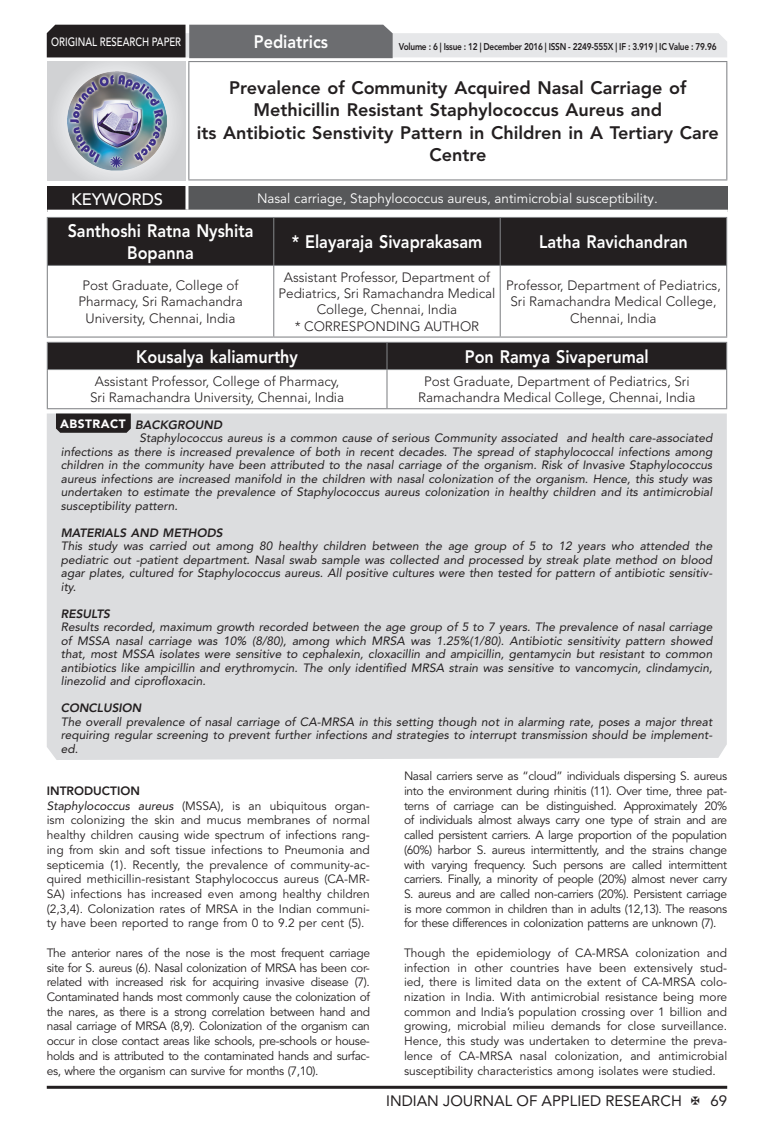
<style>
.page{position:relative;width:774px;height:1136px;background:#fff}
.page>*{position:absolute;margin:0;border:0;box-sizing:border-box;transform-origin:0 0}
.IJAR_Articles_Head{font:800 18px/22.5px "Avenir LT Std";color:#231f20;text-align:center}
.IJAR_Author_Name{font:800 18px/21.6px "Avenir LT Std";color:#fff;text-align:center;scale:.9 1}
.IJAR_Address{font:500 16.5px "Avenir LT Std";color:#fff}
.t1{font:15px "Avenir LT Std";color:#231f20}
.IJAR_Address-2{font:300 13.5px/16.2px "Avenir LT Std";color:#231f20;text-align:center}
.IJAR_Address-3{font:13.5px "Avenir LT Std";color:#fff}
.IJAR_Body_Text{font:12px/14.7px "Avenir LT Std";letter-spacing:-.02em;color:#231f20;text-align:justify}
.IJAR_Body_Text-2{font:italic 12px/13.5px "Avenir LT Std";color:#231f20;text-align:justify}
.IJAR_Body_Text-3{font:italic 800 12px "Avenir LT Std";color:#231f20}
.t2{font:500 12px "Avenir LT Std";color:#fff;scale:.8 1}
.IJAR_Bold{font:800 12px "Avenir LT Std";color:#231f20}
.t3{font:900 12px "Avenir LT Std";letter-spacing:.04em;color:#fff}
.t4{font:800 9.75px "Avenir LT Std";letter-spacing:-.03em;color:#231f20;scale:.85 1}
.s1{font-style:italic}
</style>
<div class="page">
<hr style="left:47px;top:1085px;width:680px;height:3px;background:#231f20">
<div style="left:48px;top:62px;width:137px;height:118px;background:linear-gradient(to right,#d9dadc,#d8d9db)"></div>
<img style="left:68px;top:71px;width:99px;height:100px">
<svg style="left:47px;top:25px;width:680px;height:33px;background:#9e9e9f"></svg>
<hr style="left:188px;top:61px;width:539px;height:1px;background:#808285">
<hr style="left:188px;top:62px;width:1px;height:117px;background:#808285">
<hr style="left:726px;top:62px;width:1px;height:117px;background:#808285">
<hr style="left:188px;top:179px;width:539px;height:1px;background:#808285">
<div style="left:48px;top:218px;width:678px;height:47px;background:#231f20"></div>
<hr style="left:47px;top:217px;width:227px;height:1px;background:#808285">
<hr style="left:47px;top:218px;width:1px;height:47px;background:#808285">
<hr style="left:274px;top:217px;width:226px;height:1px;background:#808285">
<hr style="left:273px;top:218px;width:1px;height:47px;background:#808285">
<hr style="left:500px;top:217px;width:227px;height:1px;background:#808285">
<hr style="left:500px;top:218px;width:1px;height:47px;background:#808285">
<hr style="left:726px;top:218px;width:1px;height:47px;background:#808285">
<hr style="left:47px;top:265px;width:227px;height:1px;background:#808285">
<hr style="left:47px;top:266px;width:1px;height:70px;background:#808285">
<hr style="left:274px;top:265px;width:226px;height:1px;background:#808285">
<hr style="left:273px;top:266px;width:1px;height:70px;background:#808285">
<hr style="left:500px;top:265px;width:227px;height:1px;background:#808285">
<hr style="left:500px;top:266px;width:1px;height:70px;background:#808285">
<hr style="left:726px;top:266px;width:1px;height:70px;background:#808285">
<hr style="left:47px;top:336px;width:227px;height:1px;background:#808285">
<hr style="left:274px;top:336px;width:226px;height:1px;background:#808285">
<hr style="left:500px;top:336px;width:227px;height:1px;background:#808285">
<div style="left:47px;top:342px;width:680px;height:27px;background:#231f20"></div>
<hr style="left:47px;top:369px;width:340px;height:1px;background:#808285">
<hr style="left:47px;top:370px;width:1px;height:38px;background:#808285">
<hr style="left:387px;top:369px;width:340px;height:1px;background:#808285">
<hr style="left:386px;top:370px;width:1px;height:38px;background:#808285">
<hr style="left:726px;top:370px;width:1px;height:38px;background:#808285">
<hr style="left:47px;top:408px;width:340px;height:1px;background:#808285">
<hr style="left:387px;top:408px;width:340px;height:1px;background:#808285">
<div style="left:47px;top:413px;width:680px;height:347px;background:#dcdddf"></div>
<svg style="left:56px;top:413px;width:75px;height:20px"></svg>
<div style="left:47px;top:186px;width:140px;height:25px;background:#231f20"></div>
<div style="left:187px;top:186px;width:541px;height:25px;background:#57585a"></div>
<hr style="left:185px;top:186px;width:3px;height:24px;background:#fff">
<hr style="left:47px;top:210px;width:140px;height:3px;background:#fff">
<hr style="left:187px;top:210px;width:541px;height:3px;background:#fff">
<p class="t2" style="left:51px;top:34px;width:164px">ORIGINAL RESEARCH PAPER</p>
<p class="IJAR_Author_Name" style="left:254px;top:31px;width:84px">Pediatrics</p>
<p class="t4" style="left:399px;top:41px;width:375px">Volume : 6 | Issue : 12 | December 2016 | ISSN - 2249-555X | IF : 3.919 | IC Value : 79.96</p>
<p class="IJAR_Articles_Head" style="left:229px;top:76px;width:459px">Prevalence of Community Acquired Nasal Carriage of<br>Methicillin Resistant Staphylococcus Aureus and</p>
<p class="IJAR_Articles_Head" style="left:197px;top:121px;width:523px">its Antibiotic Senstivity Pattern in Children in A Tertiary Care<br>Centre</p>
<p class="IJAR_Address" style="left:71px;top:189px;width:94px">KEYWORDS</p>
<p class="IJAR_Address-3" style="left:257px;top:190px;width:402px">Nasal carriage, Staphylococcus aureus, antimicrobial susceptibility.</p>
<p class="IJAR_Author_Name" style="left:68px;top:220px;width:208px">Santhoshi Ratna Nyshita<br>Bopanna</p>
<p class="IJAR_Author_Name" style="left:292px;top:231px;width:213px">* Elayaraja Sivaprakasam</p>
<p class="IJAR_Author_Name" style="left:539px;top:231px;width:167px">Latha Ravichandran</p>
<p class="IJAR_Address-2" style="left:78px;top:277px;width:166px">Post Graduate, College of<br>Pharmacy, Sri Ramachandra<br>University, Chennai, India</p>
<p class="IJAR_Address-2" style="left:278px;top:269px;width:219px">Assistant Professor, Department of<br>Pediatrics, Sri Ramachandra Medical<br>College, Chennai, India</p>
<p class="IJAR_Address-2" style="left:506px;top:277px;width:216px">Professor, Department of Pediatrics,<br>Sri Ramachandra Medical College,<br>Chennai, India</p>
<p class="IJAR_Address-2" style="left:295px;top:318px;width:186px">* CORRESPONDING AUTHOR</p>
<p class="IJAR_Author_Name" style="left:136px;top:346px;width:181px">Kousalya kaliamurthy</p>
<p class="IJAR_Author_Name" style="left:465px;top:346px;width:206px">Pon Ramya Sivaperumal</p>
<p class="IJAR_Address-2" style="left:95px;top:373px;width:246px">Assistant Professor, College of Pharmacy,</p>
<p class="IJAR_Address-2" style="left:90px;top:389px;width:256px">Sri Ramachandra University, Chennai, India</p>
<p class="IJAR_Address-2" style="left:418px;top:373px;width:279px">Post Graduate, Department of Pediatrics, Sri<br>Ramachandra Medical College, Chennai, India</p>
<p class="t3" style="left:60px;top:417px;width:67px">ABSTRACT</p>
<p class="IJAR_Body_Text-3" style="left:135px;top:417px;width:89px">BACKGROUND</p>
<p class="IJAR_Body_Text-2" style="left:61px;top:431px;width:653px;text-indent:79px">Staphylococcus aureus is a common cause of serious Community associated and health care-associated infections as there is increased prevalence of both in recent decades. The spread of staphylococcal infections among children in the community have been attributed to the nasal carriage of the organism. Risk of Invasive Staphylococcus aureus infections are increased manifold in the children with nasal colonization of the organism. Hence, this study was undertaken to estimate the prevalence of Staphylococcus aureus colonization in healthy children and its antimicrobial susceptibility pattern.</p>
<p class="IJAR_Body_Text-3" style="left:61px;top:525px;width:163px">MATERIALS AND METHODS</p>
<p class="IJAR_Body_Text-2" style="left:61px;top:539px;width:653px">This study was carried out among 80 healthy children between the age group of 5 to 12 years who attended the pediatric out -patient department. Nasal swab sample was collected and processed by streak plate method on blood agar plates, cultured for Staphylococcus aureus. All positive cultures were then tested for pattern of antibiotic sensitiv&shy;ity.</p>
<p class="IJAR_Body_Text-3" style="left:61px;top:606px;width:51px">RESULTS</p>
<p class="IJAR_Body_Text-2" style="left:61px;top:620px;width:653px">Results recorded, maximum growth recorded between the age group of 5 to 7 years. The prevalence of nasal carriage of MSSA nasal carriage was 10% (8/80), among which MRSA was 1.25%(1/80). Antibiotic sensitivity pattern showed that, most MSSA isolates were sensitive to cephalexin, cloxacillin and ampicillin, gentamycin but resistant to common antibiotics like ampicillin and erythromycin. The only identified MRSA strain was sensitive to vancomycin, clindamycin, linezolid and ciprofloxacin.</p>
<p class="IJAR_Body_Text-3" style="left:61px;top:701px;width:82px">CONCLUSION</p>
<p class="IJAR_Body_Text-2" style="left:61px;top:715px;width:653px">The overall prevalence of nasal carriage of CA-MRSA in this setting though not in alarming rate, poses a major threat requiring regular screening to prevent further infections and strategies to interrupt transmission should be implement&shy;ed.</p>
<p class="IJAR_Bold" style="left:47px;top:783px;width:95px">INTRODUCTION</p>
<p class="IJAR_Body_Text" style="left:47px;top:798px;width:325px"><span class="s1">Staphylococcus aureus</span> (MSSA), is an ubiquitous organ&shy;ism colonizing the skin and mucus membranes of normal healthy children causing wide spectrum of infections rang&shy;ing from skin and soft tissue infections to Pneumonia and septicemia (1). Recently, the prevalence of community-ac&shy;quired methicillin-resistant Staphylococcus aureus (CA-MR-SA) infections has increased even among healthy children (2,3,4). Colonization rates of MRSA in the Indian communi&shy;ty have been reported to range from 0 to 9.2 per cent (5).</p>
<p class="IJAR_Body_Text" style="left:47px;top:945px;width:325px">The anterior nares of the nose is the most frequent carriage site for S. aureus (6). Nasal colonization of MRSA has been cor&shy;related with increased risk for acquiring invasive disease (7).<br>Contaminated hands most commonly cause the colonization of the nares, as there is a strong correlation between hand and nasal carriage of MRSA (8,9). Colonization of the organism can occur in close contact areas like schools, pre-schools or house&shy;holds and is attributed to the contaminated hands and surfac&shy;es, where the organism can survive for months (7,10).</p>
<p class="IJAR_Body_Text" style="left:404px;top:769px;width:325px">Nasal carriers serve as “cloud” individuals dispersing S. aureus into the environment during rhinitis (11). Over time, three pat&shy;terns of carriage can be distinguished. Approximately 20% of individuals almost always carry one type of strain and are called persistent carriers. A large proportion of the population (60%) harbor S. aureus intermittently, and the strains change with varying frequency. Such persons are called intermittent carriers. Finally, a minority of people (20%) almost never carry S. aureus and are called non-carriers (20%). Persistent carriage is more common in children than in adults (12,13). The reasons for these differences in colonization patterns are unknown (7).</p>
<p class="IJAR_Body_Text" style="left:404px;top:945px;width:325px">Though the epidemiology of CA-MRSA colonization and infection in other countries have been extensively stud&shy;ied, there is limited data on the extent of CA-MRSA colo&shy;nization in India. With antimicrobial resistance being more common and India’s population crossing over 1 billion and growing, microbial milieu demands for close surveillance.<br>Hence, this study was undertaken to determine the preva&shy;lence of CA-MRSA nasal colonization, and antimicrobial susceptibility characteristics among isolates were studied.</p>
<p class="t1" style="left:386px;top:1091px;width:297px">INDIAN JOURNAL OF APPLIED RESEARCH</p>
<p class="t1" style="left:710px;top:1091px;width:18px">69</p>
</div>
